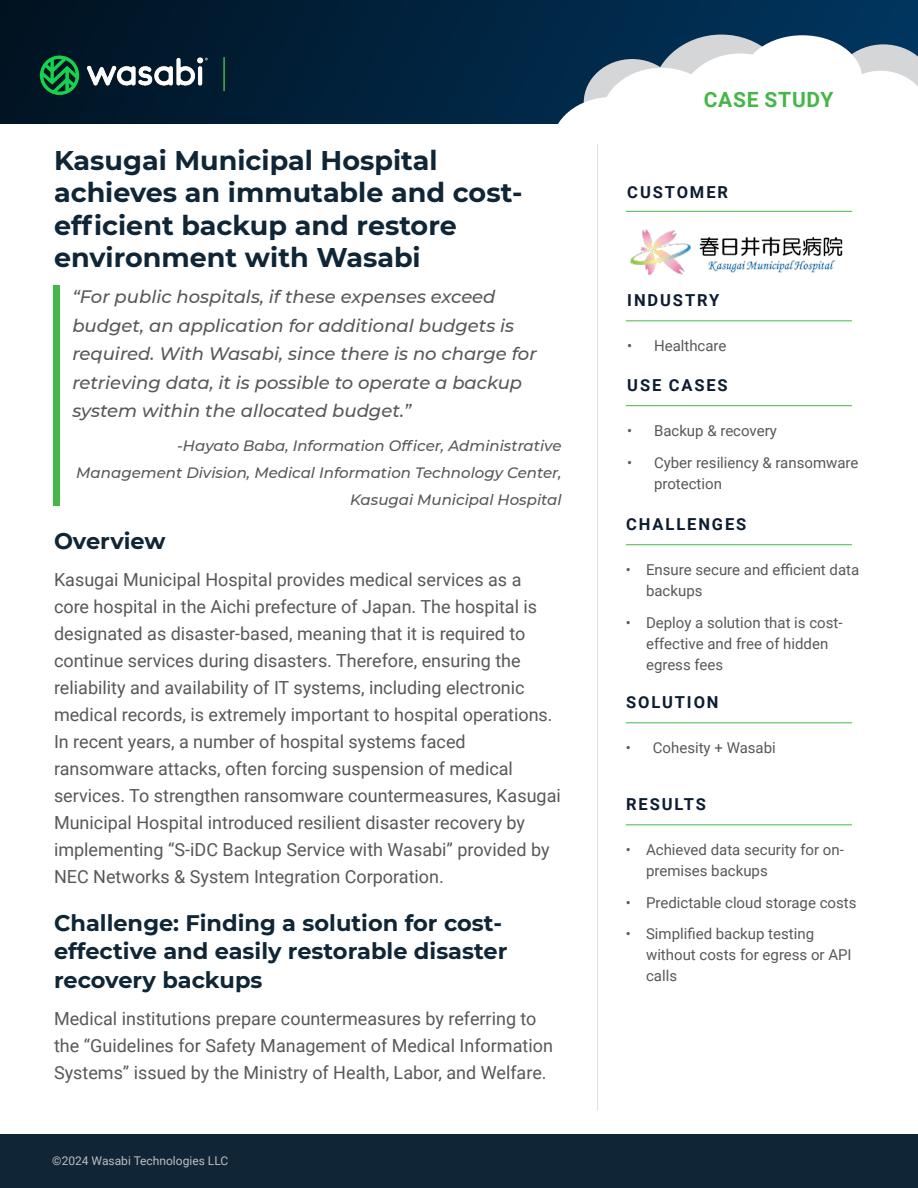
<style>
.page{position:relative;width:918px;height:1188px;background:#fff}
.page>*{position:absolute;margin:0;border:0;box-sizing:border-box;transform-origin:0 0}
.Main_Title_WHITE_Negative{font:700 27px/32.4px "Montserrat";color:#102636}
.Heading1{font:700 22.5px/28.5px "Montserrat";color:#102636}
.Text_Defaults_-_Don_t_apply{font:700 21px "Roboto";letter-spacing:.035em;color:#45b749}
.Body_Text_Default{font:18px/27px "Roboto";color:#57585a}
.Pull_Quote{font:italic 500 18px/28.5px "Montserrat";color:#57585a}
.Sidebar_Headings{font:700 16.5px "Roboto";letter-spacing:.115em;color:#0c1c31}
.t1{font:15px/21px "Roboto";color:#57585a}
.Pull_Quote-2{font:italic 500 15px/27px "Montserrat";color:#57585a;text-align:right}
.t2{font:12px "Roboto";color:#bcbdc0}
</style>
<div class="page">
<img style="left:0;top:0;width:918px;height:123px">
<img style="left:36px;top:47px;width:175px;height:54px">
<div style="left:0;top:1134px;width:918px;height:54px;background:#102636"></div>
<div style="left:652px;top:35px;width:139px;height:125px;background:#d5d6d8;border-radius:50%"></div>
<div style="left:584px;top:59px;width:97px;height:87px;background:#d5d6d8;border-radius:50%"></div>
<div style="left:681px;top:54px;width:119px;height:98px;background:#fff;border-radius:50%"></div>
<div style="left:671px;top:73px;width:120px;height:99px;background:#fff;border-radius:50%"></div>
<div style="left:602px;top:68px;width:119px;height:98px;background:#fff;border-radius:50%"></div>
<div style="left:551px;top:97px;width:120px;height:98px;background:#fff;border-radius:50%"></div>
<div style="left:742px;top:35px;width:120px;height:87px;background:#fff;border-radius:50%"></div>
<svg style="left:838px;top:44px;width:80px;height:79px"></svg>
<div style="left:742px;top:69px;width:120px;height:87px;background:#fff;border-radius:50%"></div>
<img style="left:630px;top:229px;width:213px;height:46px">
<hr style="left:597px;top:144px;width:1px;height:966px;background:#bcbdc0">
<hr style="left:626px;top:211px;width:226px;height:1px;background:#45b749">
<hr style="left:626px;top:405px;width:226px;height:1px;background:#45b749">
<hr style="left:626px;top:544px;width:226px;height:1px;background:#45b749">
<hr style="left:626px;top:824px;width:226px;height:1px;background:#45b749">
<hr style="left:626px;top:722px;width:226px;height:1px;background:#45b749">
<hr style="left:626px;top:320px;width:226px;height:1px;background:#45b749">
<div style="left:53px;top:286px;width:6px;height:220px;background:#45b749"></div>
<hr style="left:223px;top:57px;width:2px;height:34px;background:#45b749">
<p class="Main_Title_WHITE_Negative" style="left:54px;top:143px;width:470px">Kasugai Municipal Hospital achieves an immutable and cost&shy;efficient backup and restore environment with Wasabi</p>
<p class="Pull_Quote" style="left:72px;top:282px;width:466px">“For public hospitals, if these expenses exceed budget, an application for additional budgets is required. With Wasabi, since there is no charge for retrieving data, it is possible to operate a backup system within the allocated budget.”</p>
<p class="Pull_Quote-2" style="left:76px;top:432px;width:487px">-Hayato Baba, Information Officer, Administrative<br>Management Division, Medical Information Technology Center,<br>Kasugai Municipal Hospital</p>
<p class="Heading1" style="left:54px;top:525px;width:113px">Overview</p>
<p class="Body_Text_Default" style="left:54px;top:566px;width:508px">Kasugai Municipal Hospital provides medical services as a core hospital in the Aichi prefecture of Japan. The hospital is designated as disaster-based, meaning that it is required to continue services during disasters. Therefore, ensuring the reliability and availability of IT systems, including electronic medical records, is extremely important to hospital operations.<br>In recent years, a number of hospital systems faced ransomware attacks, often forcing suspension of medical services. To strengthen ransomware countermeasures, Kasugai Municipal Hospital introduced resilient disaster recovery by implementing “S-iDC Backup Service with Wasabi” provided by NEC Networks &amp; System Integration Corporation.</p>
<p class="Heading1" style="left:54px;top:907px;width:455px">Challenge: Finding a solution for cost&shy;effective and easily restorable disaster recovery backups</p>
<p class="Body_Text_Default" style="left:54px;top:1005px;width:501px">Medical institutions prepare countermeasures by referring to the “Guidelines for Safety Management of Medical Information<br>Systems” issued by the Ministry of Health, Labor, and Welfare.</p>
<p class="t2" style="left:52px;top:1152px;width:177px">©2024 Wasabi Technologies LLC</p>
<p class="Text_Defaults_-_Don_t_apply" style="left:704px;top:85px;width:131px">CASE STUDY</p>
<p class="Sidebar_Headings" style="left:627px;top:181px;width:102px">CUSTOMER</p>
<p class="Sidebar_Headings" style="left:627px;top:289px;width:94px">INDUSTRY</p>
<p class="t1" style="left:627px;top:335px;width:101px">• Healthcare</p>
<p class="Sidebar_Headings" style="left:627px;top:373px;width:102px">USE CASES</p>
<p class="t1" style="left:627px;top:420px;width:151px">• Backup &amp; recovery</p>
<p class="t1" style="left:654px;top:451px;width:206px;text-indent:-27px">• Cyber resiliency &amp; ransomware protection</p>
<p class="Sidebar_Headings" style="left:626px;top:513px;width:122px">CHALLENGES</p>
<p class="t1" style="left:646px;top:559px;width:215px;text-indent:-20px">• Ensure secure and efficient data backups</p>
<p class="t1" style="left:646px;top:611px;width:198px;text-indent:-20px">• Deploy a solution that is cost&shy;effective and free of hidden egress fees</p>
<p class="Sidebar_Headings" style="left:626px;top:691px;width:94px">SOLUTION</p>
<p class="t1" style="left:626px;top:737px;width:152px">• Cohesity + Wasabi</p>
<p class="Sidebar_Headings" style="left:626px;top:793px;width:81px">RESULTS</p>
<p class="t1" style="left:646px;top:839px;width:199px;text-indent:-20px">• Achieved data security for on&shy;premises backups</p>
<p class="t1" style="left:626px;top:891px;width:232px">• Predictable cloud storage costs</p>
<p class="t1" style="left:646px;top:923px;width:207px;text-indent:-20px">• Simplified backup testing without costs for egress or API calls</p>
</div>
